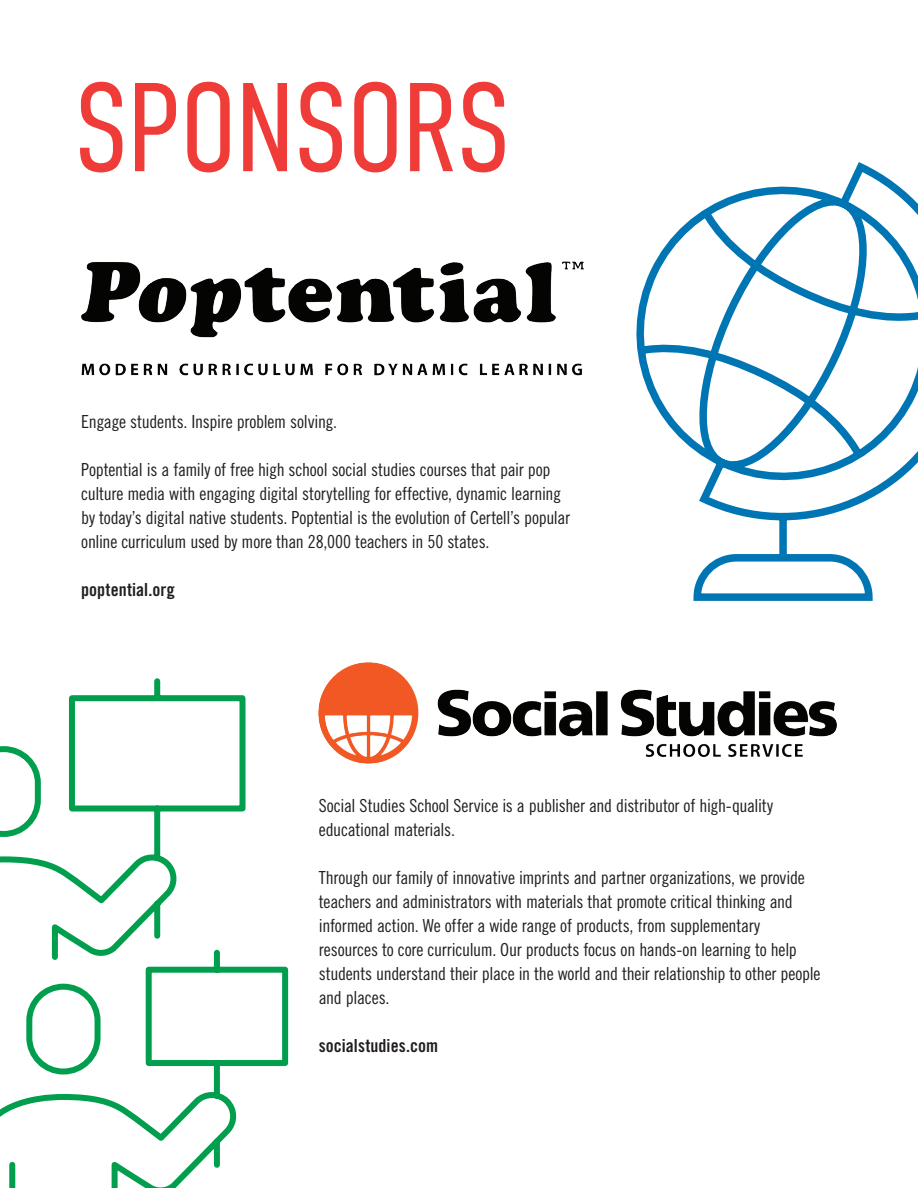
<style>
.page{position:relative;width:918px;height:1188px;background:#fff}
.page>*{position:absolute;margin:0;border:0;box-sizing:border-box;transform-origin:0 0}
.t1{font:300 126px "DIN Condensed";letter-spacing:-.02em;color:#ef3c38}
.Body{font:18px/24px "Trade Gothic LT Std Cn 18";letter-spacing:-.015em;color:#231f20}
.Body-2{font:18px "Trade Gothic LT Std Bd Cn 20";letter-spacing:.005em;color:#231f20}
</style>
<div class="page">
<img style="left:319px;top:663px;width:518px;height:100px">
<img style="left:81px;top:261px;width:502px;height:115px">
<svg style="left:0;top:678px;width:289px;height:510px"></svg>
<svg style="left:636px;top:162px;width:282px;height:439px"></svg>
<p class="t1" style="left:74px;top:57px;width:439px">SPONSORS</p>
<p class="Body" style="left:81px;top:409px;width:257px">Engage students. Inspire problem solving.</p>
<p class="Body" style="left:81px;top:457px;width:490px">Poptential is a family of free high school social studies courses that pair pop culture media with engaging digital storytelling for effective, dynamic learning by today’s digital native students. Poptential is the evolution of Certell’s popular online curriculum used by more than 28,000 teachers in 50 states.</p>
<p class="Body-2" style="left:81px;top:578px;width:95px">poptential.org</p>
<p class="Body" style="left:319px;top:794px;width:456px">Social Studies School Service is a publisher and distributor of high-quality educational materials.</p>
<p class="Body" style="left:319px;top:866px;width:487px">Through our family of innovative imprints and partner organizations, we provide teachers and administrators with materials that promote critical thinking and informed action. We offer a wide range of products, from supplementary</p>
<p class="Body" style="left:319px;top:938px;width:503px">resources to core curriculum. Our products focus on hands-on learning to help students understand their place in the world and their relationship to other people and places.</p>
<p class="Body-2" style="left:319px;top:1035px;width:121px">socialstudies.com</p>
</div>
